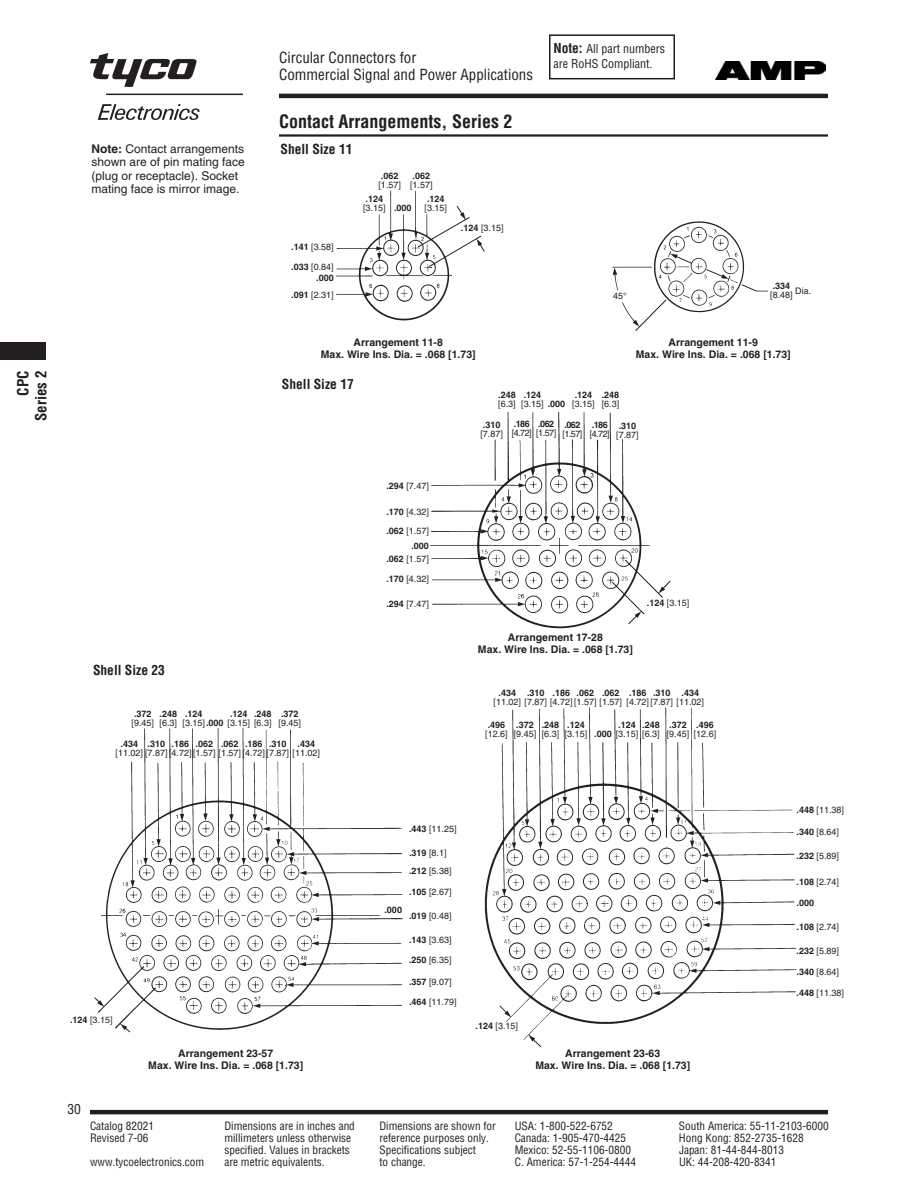
<style>
.page{position:relative;width:918px;height:1188px;background:#fff}
.page>*{position:absolute;margin:0;border:0;box-sizing:border-box;transform-origin:0 0}
.t1{font:700 condensed 18px "Helvetica";color:#231f20}
.t2{font:condensed 15px/16.5px "Helvetica";color:#231f20}
.t3{font:700 condensed 15px/18px "Helvetica";color:#231f20;text-align:right}
.t4{font:700 condensed 13.5px "Helvetica";color:#231f20}
.t5{font:condensed 13.5px "Helvetica";color:#231f20}
.t6{font:12px/13.5px "Helvetica";color:#231f20}
.t7{font:condensed 12px/15px "Helvetica";color:#231f20}
.t8{font:condensed 11.25px "Helvetica";color:#231f20}
.t9{font:700 10.5px/12px "Helvetica";color:#231f20;text-align:center}
.t10{font:9px/19.5px "Helvetica";color:#231f20}
.t11{font:700 9px/17.2px "Helvetica";color:#231f20;text-align:right}
.s1{font-weight:700}
.s2{font-weight:700;font-size:13.5px}
.s3{font-weight:400}
.s4{color:#fff}
</style>
<div class="page">
<div style="left:0;top:342px;width:45px;height:18px;background:#231f20"></div>
<hr style="left:90px;top:1110px;width:738px;height:4px;background:#231f20">
<img style="left:716px;top:62px;width:110px;height:18px">
<hr style="left:279px;top:94px;width:549px;height:4px;background:#231f20">
<img style="left:91px;top:54px;width:152px;height:66px">
<hr style="left:279px;top:134px;width:549px;height:3px;background:#231f20">
<div style="left:549px;top:34px;width:126px;height:45px;border:2px solid #231f20"></div>
<img style="left:94px;top:707px;width:706px;height:340px">
<img style="left:430px;top:412px;width:241px;height:217px">
<img style="left:336px;top:190px;width:432px;height:141px">
<h2 class="t3" style="left:14px;top:421px;width:52px;rotate:-90deg">CPC<br>Series 2</h2>
<h3 class="t6" style="left:92px;top:143px;width:155px"><span class="s1">Note:</span> Contact arrangements shown are of pin mating face (plug or receptacle). Socket mating face is mirror image.</h3>
<h2 class="t2" style="left:279px;top:50px;width:256px">Circular Connectors for<br>Commercial Signal and Power Applications</h2>
<h1 class="t1" style="left:279px;top:111px;width:235px">Contact Arrangements, Series 2</h1>
<h3 class="t4" style="left:280px;top:142px;width:74px">Shell Size 11</h3>
<p class="t11" style="left:381px;top:168px;width:19px">.062</p>
<p class="t11" style="left:413px;top:168px;width:19px">.062</p>
<p class="t10" style="left:378px;top:176px;width:56px">[1.57] [1.57]</p>
<p class="t11" style="left:366px;top:191px;width:19px">.124</p>
<p class="t11" style="left:427px;top:191px;width:19px">.124</p>
<p class="t10" style="left:363px;top:199px;width:24px">[3.15]</p>
<p class="t10" style="left:425px;top:199px;width:24px">[3.15]</p>
<p class="t11" style="left:394px;top:200px;width:19px">.000</p>
<p class="t10" style="left:461px;top:219px;width:44px"><span class="s1">.124</span> [3.15]</p>
<h3 class="t7" style="left:553px;top:42px;width:113px"><span class="s2">Note:</span> All part numbers are RoHS Compliant.</h3>
<p class="t10" style="left:291px;top:238px;width:44px"><span class="s1">.141</span> [3.58] <span class="s1">.033</span> [0.84]</p>
<p class="t11" style="left:291px;top:270px;width:44px">.000<br>.091 <span class="s3">[2.31]</span></p>
<p class="t10" style="left:770px;top:282px;width:24px;line-height:9px"><span class="s4">[</span><span class="s1">.334 </span>[8.48]</p>
<p class="t10" style="left:795px;top:282px;width:18px">Dia.</p>
<p class="t10" style="left:613px;top:287px;width:15px">45°</p>
<p class="t9" style="left:354px;top:337px;width:91px">Arrangement 11-8</p>
<p class="t9" style="left:669px;top:337px;width:91px">Arrangement 11-9</p>
<p class="t9" style="left:321px;top:349px;width:156px">Max. Wire Ins. Dia. = .068 [1.73]</p>
<p class="t9" style="left:636px;top:349px;width:156px">Max. Wire Ins. Dia. = .068 [1.73]</p>
<p class="t11" style="left:498px;top:391px;width:69px;line-height:9px;text-align:left">.248 .124<br><span class="s3">[6.3] [3.15]</span> .000</p>
<p class="t11" style="left:575px;top:387px;width:46px">.124 .248</p>
<h3 class="t4" style="left:282px;top:376px;width:74px">Shell Size 17</h3>
<p class="t10" style="left:572px;top:395px;width:49px">[3.15] [6.3]</p>
<p class="t11" style="left:483px;top:417px;width:19px">.310</p>
<p class="t10" style="left:480px;top:425px;width:24px">[7.87]</p>
<p class="t11" style="left:514px;top:416px;width:18px">.186</p>
<p class="t10" style="left:512px;top:424px;width:21px">[4.72]</p>
<p class="t11" style="left:538px;top:416px;width:18px">.062</p>
<p class="t10" style="left:536px;top:424px;width:21px">[1.57]</p>
<p class="t11" style="left:564px;top:417px;width:18px">.062</p>
<p class="t10" style="left:562px;top:425px;width:21px">[1.57]</p>
<p class="t11" style="left:592px;top:417px;width:18px">.186</p>
<p class="t10" style="left:590px;top:425px;width:21px">[4.72]</p>
<p class="t11" style="left:619px;top:418px;width:19px">.310</p>
<p class="t10" style="left:616px;top:426px;width:24px">[7.87]</p>
<p class="t10" style="left:386px;top:477px;width:44px"><span class="s1">.294</span> [7.47]</p>
<p class="t10" style="left:386px;top:503px;width:44px"><span class="s1">.170</span> [4.32] <span class="s1">.062</span> [1.57]</p>
<p class="t11" style="left:386px;top:541px;width:44px;line-height:12.8px">.000<br>.062 <span class="s3">[1.57]</span></p>
<p class="t10" style="left:386px;top:570px;width:44px"><span class="s1">.170</span> [4.32]</p>
<p class="t10" style="left:386px;top:595px;width:44px"><span class="s1">.294</span> [7.47]</p>
<p class="t10" style="left:647px;top:594px;width:44px"><span class="s1">.124</span> [3.15]</p>
<p class="t9" style="left:478px;top:633px;width:156px">Arrangement 17-28<br>Max. Wire Ins. Dia. = .068 [1.73]</p>
<h3 class="t4" style="left:93px;top:663px;width:74px">Shell Size 23</h3>
<p class="t10" style="left:132px;top:710px;width:171px;line-height:9px"><span class="s1">.372 .248 .124<br></span>[9.45] [6.3] [3.15]<span class="s1">.000</span> [3.15] [6.3] [9.45]</p>
<p class="t11" style="left:230px;top:706px;width:70px">.124 .248 .372</p>
<p class="t11" style="left:121px;top:736px;width:196px">.434 .310 .186 .062 .062 .186 .310 .434</p>
<p class="t10" style="left:116px;top:744px;width:206px">[11.02] [7.87] [4.72] [1.57] [1.57] [4.72] [7.87] [11.02]</p>
<p class="t10" style="left:70px;top:1011px;width:44px"><span class="s1">.124</span> [3.15]</p>
<p class="t11" style="left:499px;top:685px;width:202px">.434 .310 .186 .062 .062 .186 .310 .434</p>
<p class="t10" style="left:494px;top:693px;width:212px">[11.02] [7.87] [4.72] [1.57] [1.57] [4.72] [7.87] [11.02]</p>
<p class="t11" style="left:488px;top:717px;width:99px">.496 .372 .248 .124</p>
<p class="t10" style="left:485px;top:725px;width:104px">[12.6] [9.45] [6.3] [3.15]</p>
<p class="t11" style="left:618px;top:717px;width:97px">.124 .248 .372 .496</p>
<p class="t10" style="left:594px;top:725px;width:124px"><span class="s1">.000</span> [3.15] [6.3] [9.45] [12.6]</p>
<p class="t10" style="left:409px;top:820px;width:49px"><span class="s1">.443</span> [11.25]</p>
<p class="t10" style="left:409px;top:845px;width:44px;line-height:18px"><span class="s1">.319</span> [8.1] <span class="s1">.212</span> [5.38]</p>
<p class="t10" style="left:409px;top:883px;width:44px"><span class="s1">.105</span> [2.67]</p>
<p class="t10" style="left:409px;top:907px;width:44px"><span class="s1">.019</span> [0.48]</p>
<p class="t10" style="left:409px;top:931px;width:44px"><span class="s1">.143</span> [3.63] <span class="s1">.250</span> [6.35]</p>
<p class="t10" style="left:409px;top:973px;width:49px"><span class="s1">.357</span> [9.07] <span class="s1">.464</span> [11.79]</p>
<p class="t11" style="left:384px;top:902px;width:19px">.000</p>
<p class="t10" style="left:476px;top:1017px;width:44px"><span class="s1">.124</span> [3.15]</p>
<h3 class="t5" style="left:68px;top:1101px;width:15px">30</h3>
<p class="t9" style="left:178px;top:1048px;width:97px">Arrangement 23-57</p>
<p class="t9" style="left:565px;top:1048px;width:97px">Arrangement 23-63</p>
<p class="t9" style="left:148px;top:1060px;width:156px">Max. Wire Ins. Dia. = .068 [1.73]</p>
<p class="t9" style="left:535px;top:1060px;width:156px">Max. Wire Ins. Dia. = .068 [1.73]</p>
<p class="t10" style="left:796px;top:801px;width:49px"><span class="s1">.448</span> [11.38]</p>
<p class="t10" style="left:796px;top:823px;width:44px"><span class="s1">.340</span> [8.64]</p>
<p class="t10" style="left:796px;top:847px;width:44px"><span class="s1">.232</span> [5.89]</p>
<p class="t10" style="left:796px;top:873px;width:44px"><span class="s1">.108</span> [2.74]</p>
<p class="t11" style="left:796px;top:895px;width:19px">.000</p>
<p class="t10" style="left:796px;top:918px;width:44px"><span class="s1">.108</span> [2.74]</p>
<p class="t10" style="left:796px;top:942px;width:44px"><span class="s1">.232</span> [5.89]</p>
<p class="t10" style="left:796px;top:963px;width:44px"><span class="s1">.340</span> [8.64]</p>
<p class="t10" style="left:796px;top:984px;width:49px"><span class="s1">.448</span> [11.38]</p>
<p class="t8" style="left:90px;top:1120px;width:66px">Catalog 82021</p>
<p class="t8" style="left:224px;top:1120px;width:132px">Dimensions are in inches and</p>
<p class="t8" style="left:379px;top:1120px;width:118px">Dimensions are shown for</p>
<p class="t8" style="left:515px;top:1120px;width:100px">USA: 1-800-522-6752</p>
<p class="t8" style="left:679px;top:1120px;width:151px">South America: 55-11-2103-6000</p>
<p class="t8" style="left:90px;top:1132px;width:60px">Revised 7-06</p>
<p class="t8" style="left:224px;top:1132px;width:128px">millimeters unless otherwise</p>
<p class="t8" style="left:379px;top:1132px;width:111px">reference purposes only.</p>
<p class="t8" style="left:515px;top:1132px;width:113px">Canada: 1-905-470-4425</p>
<p class="t8" style="left:679px;top:1132px;width:126px">Hong Kong: 852-2735-1628</p>
<p class="t8" style="left:224px;top:1144px;width:127px">specified. Values in brackets</p>
<p class="t8" style="left:379px;top:1144px;width:98px">Specifications subject</p>
<p class="t8" style="left:515px;top:1144px;width:118px">Mexico: 52-55-1106-0800</p>
<p class="t8" style="left:679px;top:1144px;width:106px">Japan: 81-44-844-8013</p>
<p class="t8" style="left:90px;top:1156px;width:116px">www.tycoelectronics.com</p>
<p class="t8" style="left:224px;top:1156px;width:102px">are metric equivalents.</p>
<p class="t8" style="left:379px;top:1156px;width:48px">to change.</p>
<p class="t8" style="left:515px;top:1156px;width:123px">C. America: 57-1-254-4444</p>
<p class="t8" style="left:679px;top:1156px;width:99px">UK: 44-208-420-8341</p>
</div>
